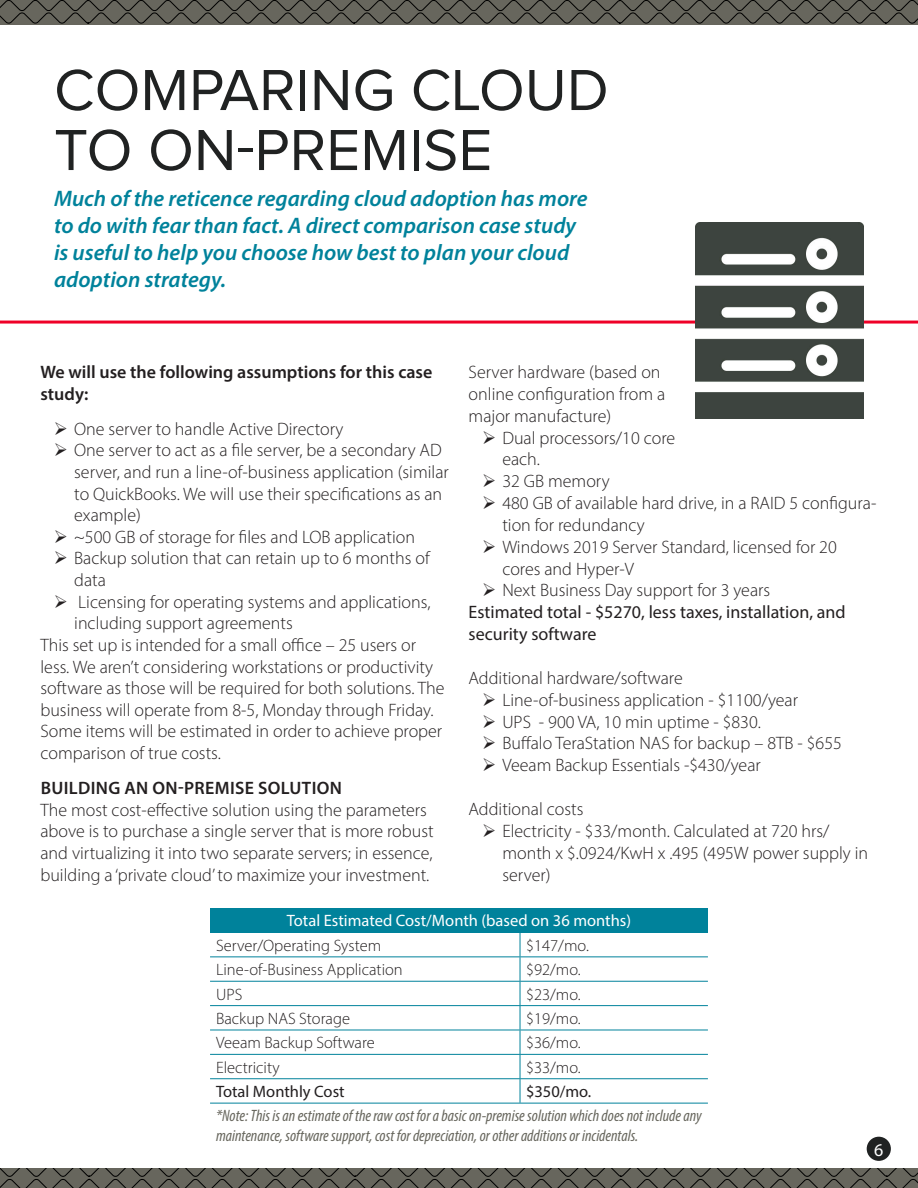
<style>
.page{position:relative;width:918px;height:1188px;background:#fff}
.page>*{position:absolute;margin:0;border:0;box-sizing:border-box;transform-origin:0 0}
.t1{font:60px/60px "Proxima Nova";color:#202222}
.t2{font:italic 600 22.5px/27px "Myriad Pro";color:#00829b}
.t3{font:300 18px/21.9px "Myriad Pro";color:#231f20}
.t4{font:18px/21.9px "Myriad Pro";color:#231f20}
.t5{font:600 18px/21.6px "Myriad Pro";color:#231f20}
.t6{font:600 18px "Myriad Pro";letter-spacing:.02em;color:#231f20}
.t7{font:18px "Myriad Pro";color:#fff}
.t8{font:italic condensed 16.5px/19.8px "Myriad Pro";color:#67665d}
.t9{font:300 16.5px "Myriad Pro";color:#231f20}
.t10{font:16.5px "Myriad Pro";color:#fff}
.t11{font:16.5px "Myriad Pro";color:#231f20}
</style>
<div class="page">
<div style="left:867px;top:1137px;width:24px;height:24px;background:#202222;border-radius:50%"></div>
<hr style="left:0;top:321px;width:918px;height:3px;background:#ef0027">
<svg style="left:0;top:0;width:918px;height:24px;fill:#67665d"></svg>
<img style="left:695px;top:223px;width:169px;height:195px">
<svg style="left:0;top:1168px;width:918px;height:20px;fill:#67665d"></svg>
<div style="left:210px;top:908px;width:498px;height:24px;background:#00829b"></div>
<hr style="left:210px;top:956px;width:310px;height:1px;background:#00829b">
<hr style="left:520px;top:956px;width:188px;height:1px;background:#00829b">
<hr style="left:210px;top:981px;width:310px;height:1px;background:#00829b">
<hr style="left:520px;top:981px;width:188px;height:1px;background:#00829b">
<hr style="left:210px;top:1005px;width:310px;height:1px;background:#00829b">
<hr style="left:520px;top:1005px;width:188px;height:1px;background:#00829b">
<hr style="left:210px;top:1030px;width:310px;height:1px;background:#00829b">
<hr style="left:520px;top:1030px;width:188px;height:1px;background:#00829b">
<hr style="left:210px;top:1054px;width:310px;height:1px;background:#00829b">
<hr style="left:520px;top:1054px;width:188px;height:1px;background:#00829b">
<hr style="left:210px;top:1078px;width:310px;height:1px;background:#00829b">
<hr style="left:520px;top:1078px;width:188px;height:1px;background:#00829b">
<svg style="left:520px;top:932px;width:1px;height:171px"></svg>
<hr style="left:210px;top:1103px;width:310px;height:1px;background:#00829b">
<hr style="left:520px;top:1103px;width:188px;height:1px;background:#00829b">
<h1 class="t1" style="left:54px;top:63px;width:556px">COMPARING CLOUD<br>TO ON-PREMISE</h1>
<p class="t2" style="left:54px;top:185px;width:535px">Much of the reticence regarding cloud adoption has more to do with fear than fact. A direct comparison case study is useful to help you choose how best to plan your cloud adoption strategy.</p>
<p class="t5" style="left:40px;top:361px;width:393px">We will use the following assumptions for this case study:</p>
<p class="t3" style="left:74px;top:418px;width:271px">One server to handle Active Directory</p>
<p class="t3" style="left:74px;top:439px;width:369px">One server to act as a file server, be a secondary AD</p>
<p class="t3" style="left:74px;top:461px;width:376px">server, and run a line-of-business application (similar</p>
<p class="t3" style="left:74px;top:482px;width:370px">to QuickBooks. We will use their specifications as an</p>
<p class="t3" style="left:74px;top:504px;width:68px">example)</p>
<p class="t3" style="left:74px;top:526px;width:342px">~500 GB of storage for files and LOB application</p>
<p class="t3" style="left:74px;top:547px;width:357px">Backup solution that can retain up to 6 months of</p>
<p class="t3" style="left:74px;top:569px;width:33px">data</p>
<p class="t3" style="left:78px;top:591px;width:354px">Licensing for operating systems and applications,</p>
<p class="t3" style="left:74px;top:612px;width:220px">including support agreements</p>
<p class="t3" style="left:40px;top:634px;width:377px">This set up is intended for a small office – 25 users or</p>
<p class="t3" style="left:40px;top:655px;width:394px">less. We aren’t considering workstations or productivity</p>
<p class="t3" style="left:40px;top:677px;width:405px">software as those will be required for both solutions. The</p>
<p class="t3" style="left:40px;top:699px;width:395px">business will operate from 8-5, Monday through Friday.</p>
<p class="t3" style="left:40px;top:720px;width:403px">Some items will be estimated in order to achieve proper</p>
<p class="t3" style="left:40px;top:742px;width:182px">comparison of true costs.</p>
<p class="t6" style="left:41px;top:777px;width:303px">BUILDING AN ON-PREMISE SOLUTION</p>
<p class="t3" style="left:40px;top:799px;width:395px">The most cost-effective solution using the parameters above is to purchase a single server that is more robust and virtualizing it into two separate servers; in essence, building a ‘private cloud’ to maximize your investment.</p>
<p class="t3" style="left:469px;top:361px;width:198px">Server hardware (based on online configuration from a major manufacture)</p>
<p class="t3" style="left:502px;top:426px;width:375px">Dual processors/10 core<br>each.<br>32 GB memory<br>480 GB of available hard drive, in a RAID 5 configura&shy;tion for redundancy<br>Windows 2019 Server Standard, licensed for 20 cores and Hyper-V<br>Next Business Day support for 3 years</p>
<p class="t4" style="left:469px;top:601px;width:379px">Estimated total - $5270, less taxes, installation, and security software</p>
<p class="t3" style="left:502px;top:667px;width:341px;text-indent:-34px">Additional hardware/software<br>Line-of-business application - $1100/year<br>UPS - 900 VA, 10 min uptime - $830.<br>Buffalo TeraStation NAS for backup – 8TB - $655<br>Veeam Backup Essentials -$430/year</p>
<p class="t3" style="left:502px;top:798px;width:367px;text-indent:-34px">Additional costs<br>Electricity - $33/month. Calculated at 720 hrs/ month x $.0924/KwH x .495 (495W power supply in server)</p>
<p class="t10" style="left:287px;top:911px;width:346px">Total Estimated Cost/Month (based on 36 months)</p>
<p class="t9" style="left:216px;top:935px;width:167px">Server/Operating System</p>
<p class="t9" style="left:526px;top:935px;width:64px">$147/mo.</p>
<p class="t9" style="left:216px;top:960px;width:188px">Line-of-Business Application</p>
<p class="t9" style="left:526px;top:960px;width:56px">$92/mo.</p>
<p class="t9" style="left:216px;top:984px;width:28px">UPS</p>
<p class="t9" style="left:526px;top:984px;width:56px">$23/mo.</p>
<p class="t9" style="left:216px;top:1009px;width:135px">Backup NAS Storage</p>
<p class="t9" style="left:526px;top:1009px;width:56px">$19/mo.</p>
<p class="t9" style="left:216px;top:1033px;width:160px">Veeam Backup Software</p>
<p class="t9" style="left:526px;top:1033px;width:56px">$36/mo.</p>
<p class="t9" style="left:216px;top:1057px;width:65px">Electricity</p>
<p class="t9" style="left:526px;top:1057px;width:56px">$33/mo.</p>
<p class="t11" style="left:216px;top:1081px;width:130px">Total Monthly Cost</p>
<p class="t11" style="left:526px;top:1081px;width:67px">$350/mo.</p>
<p class="t8" style="left:216px;top:1106px;width:487px">*Note: This is an estimate of the raw cost for a basic on-premise solution which does not include any maintenance, software support, cost for depreciation, or other additions or incidentals.</p>
<p class="t7" style="left:874px;top:1138px;width:11px">6</p>
</div>
